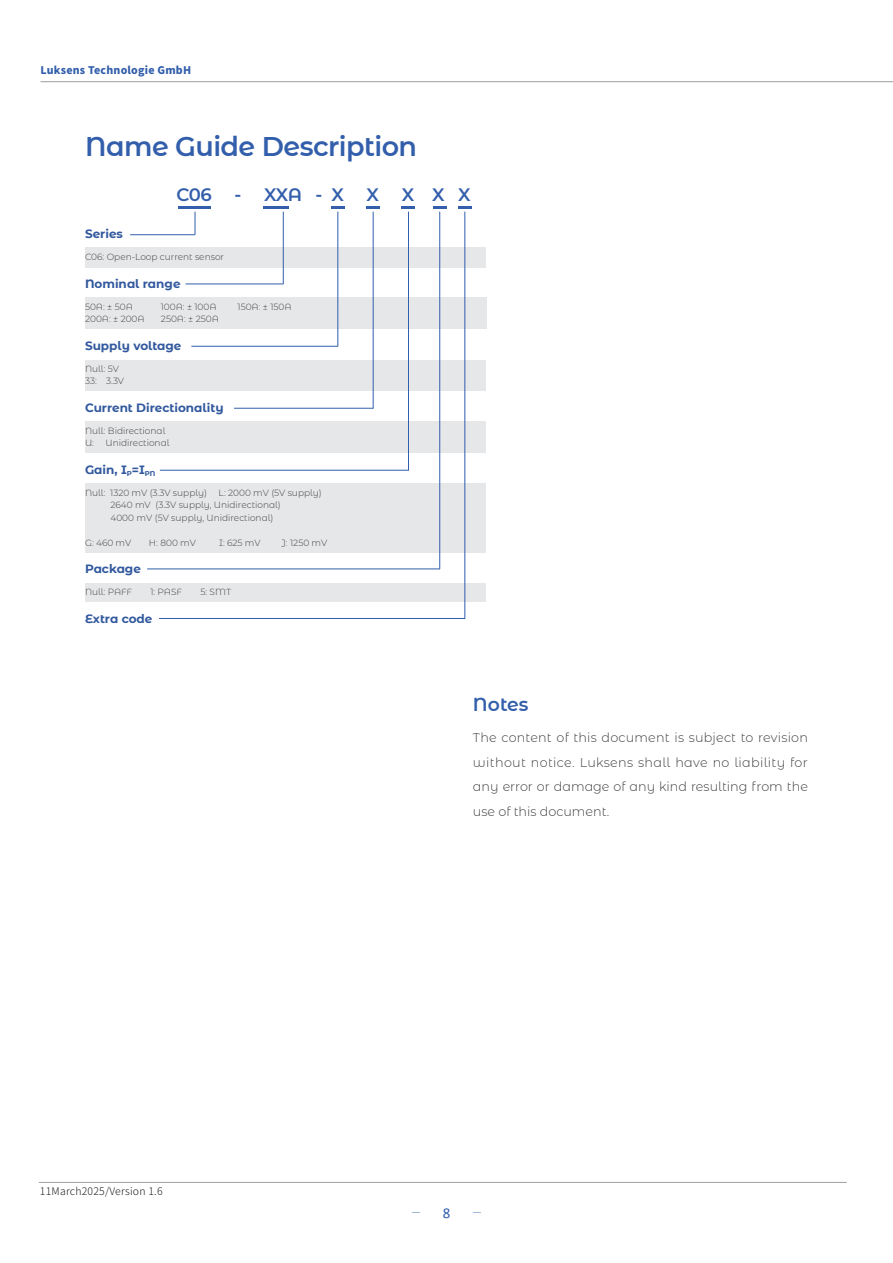
<style>
.page{position:relative;width:893px;height:1263px;background:#fff}
.page>*{position:absolute;margin:0;border:0;box-sizing:border-box;transform-origin:0 0}
.主标题{font:600 27px "Montserrat Alternates";letter-spacing:-.02em;color:#325eab}
.正文{font:600 18.75px "Montserrat Alternates";color:#325eab}
.副标题{font:600 18px "Montserrat Alternates";letter-spacing:-.035em;color:#325eab}
.t1{font:15px "Calibri";color:#325eab}
.正文-2{font:300 12.75px/24.6px "Montserrat Alternates";color:#3e3e3f;text-align:justify}
.正文-3{font:700 12px "Montserrat Alternates";color:#32599e}
.t2{font:800 10.5px "Source Han Sans CN";letter-spacing:.02em;color:#325eab}
.t3{font:300 10.5px "Source Han Sans CN";letter-spacing:.02em;color:#231f20}
.正文-4{font:300 9px "Montserrat Alternates";color:#3e3e3f}
</style>
<div class="page">
<hr style="left:40px;top:81px;width:853px;height:1px;background:#231f20">
<hr style="left:39px;top:1182px;width:808px;height:1px;background:#231f20">
<div style="left:85px;top:422px;width:400px;height:31px;background:#e6e7e9"></div>
<div style="left:85px;top:483px;width:400px;height:70px;background:#e6e7e9"></div>
<div style="left:85px;top:583px;width:400px;height:18px;background:#e6e7e9"></div>
<div style="left:85px;top:297px;width:401px;height:31px;background:#e6e7e9"></div>
<div style="left:85px;top:248px;width:400px;height:20px;background:#e6e7e9"></div>
<div style="left:85px;top:360px;width:400px;height:30px;background:#e6e7e9"></div>
<hr style="left:130px;top:234px;width:65px;height:1px;background:#325eab">
<hr style="left:186px;top:284px;width:98px;height:1px;background:#325eab">
<hr style="left:191px;top:346px;width:147px;height:1px;background:#325eab">
<hr style="left:234px;top:408px;width:139px;height:1px;background:#325eab">
<svg style="left:195px;top:212px;width:1px;height:23px"></svg>
<hr style="left:283px;top:212px;width:1px;height:72px;background:#325eab">
<hr style="left:338px;top:212px;width:1px;height:134px;background:#325eab">
<hr style="left:373px;top:212px;width:1px;height:196px;background:#325eab">
<hr style="left:179px;top:206px;width:32px;height:3px;background:#325eab">
<hr style="left:264px;top:206px;width:25px;height:3px;background:#325eab">
<hr style="left:331px;top:206px;width:14px;height:3px;background:#325eab">
<hr style="left:366px;top:206px;width:14px;height:3px;background:#325eab">
<hr style="left:160px;top:470px;width:249px;height:1px;background:#325eab">
<hr style="left:147px;top:569px;width:293px;height:1px;background:#325eab">
<hr style="left:159px;top:618px;width:306px;height:1px;background:#325eab">
<hr style="left:408px;top:212px;width:1px;height:258px;background:#325eab">
<hr style="left:439px;top:212px;width:1px;height:357px;background:#325eab">
<hr style="left:465px;top:212px;width:1px;height:407px;background:#325eab">
<hr style="left:401px;top:206px;width:14px;height:3px;background:#325eab">
<hr style="left:432px;top:206px;width:14px;height:3px;background:#325eab">
<hr style="left:458px;top:206px;width:14px;height:3px;background:#325eab">
<p class="t2" style="left:40px;top:64px;width:152px">Luksens Technologie GmbH</p>
<p class="主标题" style="left:85px;top:127px;width:334px">Name Guide Description</p>
<p class="副标题" style="left:176px;top:182px;width:37px">C06</p>
<p class="副标题" style="left:234px;top:182px;width:111px">- XXA - X</p>
<p class="副标题" style="left:367px;top:182px;width:14px">X</p>
<p class="副标题" style="left:402px;top:182px;width:70px">X X X</p>
<p class="正文-3" style="left:85px;top:225px;width:39px">Series</p>
<p class="正文-4" style="left:85px;top:251px;width:141px">C06: Open-Loop current sensor</p>
<p class="正文-3" style="left:85px;top:275px;width:97px">Nominal range</p>
<p class="正文-4" style="left:85px;top:301px;width:49px">50A: ± 50A</p>
<p class="正文-4" style="left:161px;top:301px;width:58px">100A: ± 100A</p>
<p class="正文-4" style="left:238px;top:301px;width:56px">150A: ± 150A</p>
<p class="正文-4" style="left:85px;top:313px;width:61px">200A: ± 200A</p>
<p class="正文-4" style="left:161px;top:313px;width:60px">250A: ± 250A</p>
<p class="正文-3" style="left:85px;top:337px;width:98px">Supply voltage</p>
<p class="正文-4" style="left:85px;top:363px;width:36px">Null: 5V</p>
<p class="正文-4" style="left:85px;top:375px;width:41px">33: 3.3V</p>
<p class="正文-3" style="left:85px;top:399px;width:140px">Current Directionality</p>
<p class="正文-4" style="left:85px;top:425px;width:82px">Null: Bidirectional</p>
<p class="正文-4" style="left:85px;top:437px;width:10px">U:</p>
<p class="正文-4" style="left:106px;top:437px;width:65px">Unidirectional</p>
<p class="正文-3" style="left:85px;top:461px;width:72px">Gain, I<sub>P</sub>=I<sub>PN</sub></p>
<p class="正文-4" style="left:85px;top:487px;width:123px">Null: 1320 mV (3.3V supply)</p>
<p class="正文-4" style="left:219px;top:487px;width:105px">L: 2000 mV (5V supply)</p>
<p class="正文-4" style="left:110px;top:499px;width:172px">2640 mV (3.3V supply, Unidirectional)</p>
<p class="正文-4" style="left:110px;top:511px;width:164px">4000 mV (5V supply, Unidirectional)</p>
<p class="正文-4" style="left:85px;top:536px;width:48px">G: 460 mV</p>
<p class="正文-4" style="left:149px;top:536px;width:49px">H: 800 mV</p>
<p class="正文-4" style="left:219px;top:536px;width:43px">I: 625 mV</p>
<p class="正文-4" style="left:282px;top:536px;width:47px">J: 1250 mV</p>
<p class="正文-3" style="left:85px;top:560px;width:57px">Package</p>
<p class="正文-4" style="left:85px;top:586px;width:48px">Null: PAFF</p>
<p class="正文-4" style="left:150px;top:586px;width:33px">1: PASF</p>
<p class="正文-4" style="left:200px;top:586px;width:32px">5: SMT</p>
<p class="正文-3" style="left:85px;top:610px;width:69px">Extra code</p>
<p class="正文" style="left:473px;top:691px;width:57px">Notes</p>
<p class="正文-2" style="left:473px;top:725px;width:336px">The content of this document is subject to revision without notice. Luksens shall have no liability for any error or damage of any kind resulting from the use of this document.</p>
<p class="t3" style="left:40px;top:1185px;width:124px">11March2025/Version 1.6</p>
<h3 class="t1" style="left:443px;top:1203px;width:9px">8</h3>
</div>
